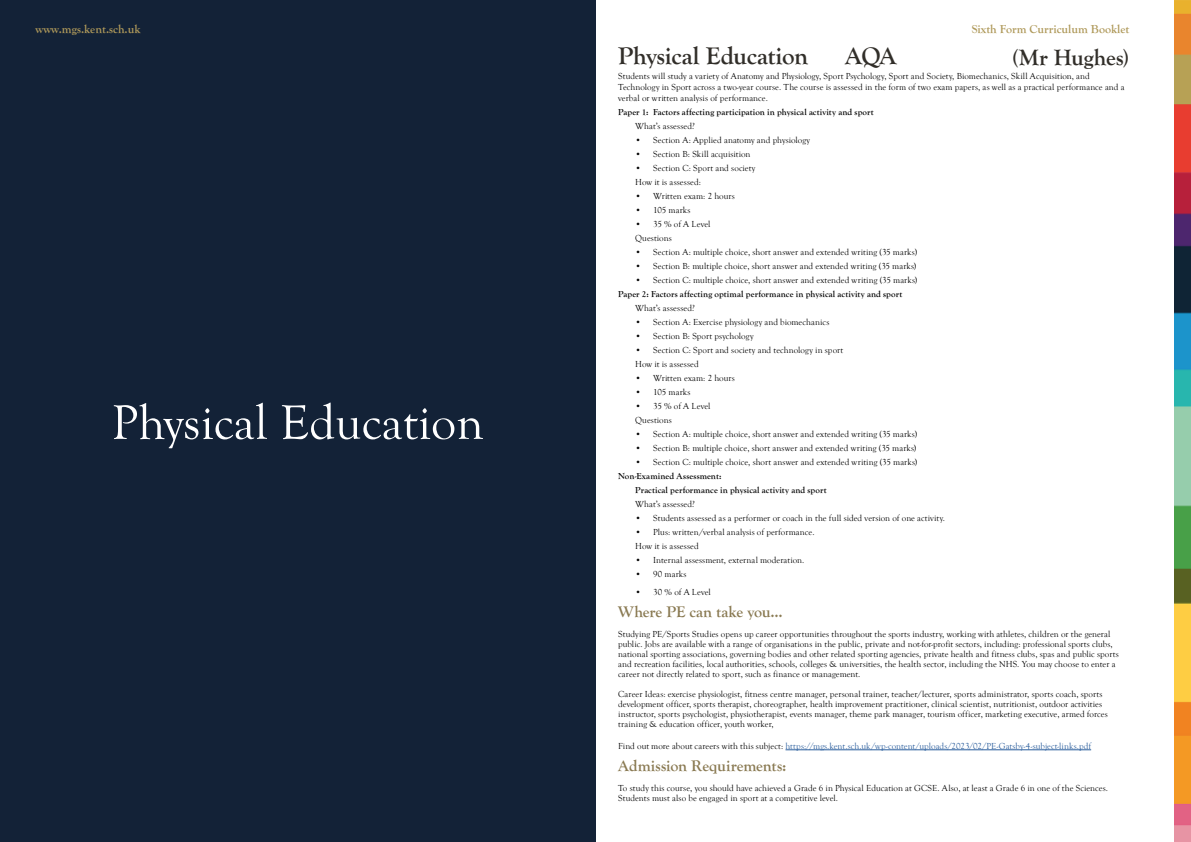
<style>
.page{position:relative;width:1191px;height:842px;background:#fff}
.page>*{position:absolute;margin:0;border:0;box-sizing:border-box;transform-origin:0 0}
.t1{font:50px "Goudy Old Style T";color:#fff}
.t2{font:700 25px "Goudy Old Style T";letter-spacing:-.015em;color:#312e29}
.t3{font:700 23px "Goudy Old Style T";color:#312e29}
.t4{font:700 16px "Goudy Old Style T";letter-spacing:-.005em;color:#887850}
.t5{font:700 12px "Goudy Old Style T";color:#af995a}
.t6{font:9px/10px "Goudy Old Style T";letter-spacing:.01em;color:#000}
.t7{font:700 9px/14px "Goudy Old Style T";letter-spacing:.015em;color:#000}
.t8{font:9px "Goudy Old Style T";letter-spacing:.005em;color:#275b9b}
.s1{color:#000}
</style>
<div class="page">
<div style="left:0;top:0;width:595px;height:842px;background:#132237"></div>
<img style="left:1174px;top:0;width:17px;height:842px">
<hr style="left:785px;top:750px;width:306px;height:1px;background:#275b9b">
<h3 class="t5" style="left:35px;top:23px;width:107px">www.mgs.kent.sch.uk</h3>
<h3 class="t5" style="left:971px;top:23px;width:159px">Sixth Form Curriculum Booklet</h3>
<h1 class="t1" style="left:112px;top:395px;width:373px">Physical Education</h1>
<h2 class="t2" style="left:618px;top:42px;width:192px">Physical Education</h2>
<h2 class="t2" style="left:845px;top:42px;width:53px">AQA</h2>
<h3 class="t3" style="left:1012px;top:44px;width:119px">(Mr Hughes)</h3>
<p class="t6" style="left:618px;top:71px;width:508px;line-height:11px">Students will study a variety of Anatomy and Physiology, Sport Psychology, Sport and Society, Biomechanics, Skill Acquisition, and<br>Technology in Sport across a two-year course. The course is assessed in the form of two exam papers, as well as a practical performance and a verbal or written analysis of performance.</p>
<p class="t7" style="left:618px;top:105px;width:257px">Paper 1: Factors affecting participation in physical activity and sport</p>
<p class="t6" style="left:635px;top:121px;width:61px">What’s assessed?</p>
<p class="t6" style="left:635px;top:135px;width:176px">• Section A: Applied anatomy and physiology</p>
<p class="t6" style="left:635px;top:149px;width:117px">• Section B: Skill acquisition</p>
<p class="t6" style="left:635px;top:161px;width:122px;line-height:14px">• Section C: Sport and society<br>How it is assessed:</p>
<p class="t6" style="left:635px;top:191px;width:101px">• Written exam: 2 hours</p>
<p class="t6" style="left:635px;top:205px;width:57px">• 105 marks</p>
<p class="t6" style="left:635px;top:217px;width:77px;line-height:14px">• 35 % of A Level<br>Questions</p>
<p class="t6" style="left:635px;top:247px;width:283px">• Section A: multiple choice, short answer and extended writing (35 marks)</p>
<p class="t6" style="left:635px;top:261px;width:283px">• Section B: multiple choice, short answer and extended writing (35 marks)</p>
<p class="t6" style="left:635px;top:275px;width:284px">• Section C: multiple choice, short answer and extended writing (35 marks)</p>
<p class="t7" style="left:618px;top:287px;width:285px">Paper 2: Factors affecting optimal performance in physical activity and sport</p>
<p class="t6" style="left:635px;top:303px;width:61px">What’s assessed?</p>
<p class="t6" style="left:635px;top:317px;width:196px">• Section A: Exercise physiology and biomechanics</p>
<p class="t6" style="left:635px;top:331px;width:120px">• Section B: Sport psychology</p>
<p class="t6" style="left:635px;top:343px;width:210px;line-height:14px">• Section C: Sport and society and technology in sport<br>How it is assessed</p>
<p class="t6" style="left:635px;top:373px;width:101px">• Written exam: 2 hours</p>
<p class="t6" style="left:635px;top:387px;width:57px">• 105 marks</p>
<p class="t6" style="left:635px;top:399px;width:77px;line-height:14px">• 35 % of A Level<br>Questions</p>
<p class="t6" style="left:635px;top:429px;width:283px">• Section A: multiple choice, short answer and extended writing (35 marks)</p>
<p class="t6" style="left:635px;top:443px;width:283px">• Section B: multiple choice, short answer and extended writing (35 marks)</p>
<p class="t6" style="left:635px;top:457px;width:284px">• Section C: multiple choice, short answer and extended writing (35 marks)</p>
<p class="t7" style="left:635px;top:469px;width:193px;text-indent:-17px">Non-Examined Assessment:<br>Practical performance in physical activity and sport</p>
<p class="t6" style="left:635px;top:499px;width:61px">What’s assessed?</p>
<p class="t6" style="left:635px;top:513px;width:311px">• Students assessed as a performer or coach in the full sided version of one activity.</p>
<p class="t6" style="left:635px;top:525px;width:181px;line-height:14px">• Plus: written/verbal analysis of performance.<br>How it is assessed</p>
<p class="t6" style="left:635px;top:555px;width:171px">• Internal assessment, external moderation.</p>
<p class="t6" style="left:635px;top:569px;width:53px">• 90 marks</p>
<p class="t6" style="left:635px;top:587px;width:77px">• 30 % of A Level</p>
<h3 class="t4" style="left:618px;top:603px;width:166px">Where PE can take you...</h3>
<p class="t6" style="left:618px;top:629px;width:502px">Studying PE/Sports Studies opens up career opportunities throughout the sports industry, working with athletes, children or the general public. Jobs are available with a range of organisations in the public, private and not-for-profit sectors, including: professional sports clubs, national sporting associations, governing bodies and other related sporting agencies, private health and fitness clubs, spas and public sports and recreation facilities, local authorities, schools, colleges &amp; universities, the health sector, including the NHS. You may choose to enter a career not directly related to sport, such as finance or management.</p>
<p class="t6" style="left:618px;top:689px;width:491px">Career Ideas: exercise physiologist, fitness centre manager, personal trainer, teacher/lecturer, sports administrator, sports coach, sports development officer, sports therapist, choreographer, health improvement practitioner, clinical scientist, nutritionist, outdoor activities instructor, sports psychologist, physiotherapist, events manager, theme park manager, tourism officer, marketing executive, armed forces training &amp; education officer, youth worker,</p>
<p class="t8" style="left:618px;top:741px;width:474px"><span class="s1">Find out more about careers with this subject:</span> https://mgs.kent.sch.uk/wp-content/uploads/2023/02/PE-Gatsby-4-subject-links.pdf</p>
<h3 class="t4" style="left:618px;top:757px;width:170px">Admission Requirements:</h3>
<p class="t6" style="left:618px;top:783px;width:491px">To study this course, you should have achieved a Grade 6 in Physical Education at GCSE. Also, at least a Grade 6 in one of the Sciences.<br>Students must also be engaged in sport at a competitive level.</p>
</div>
